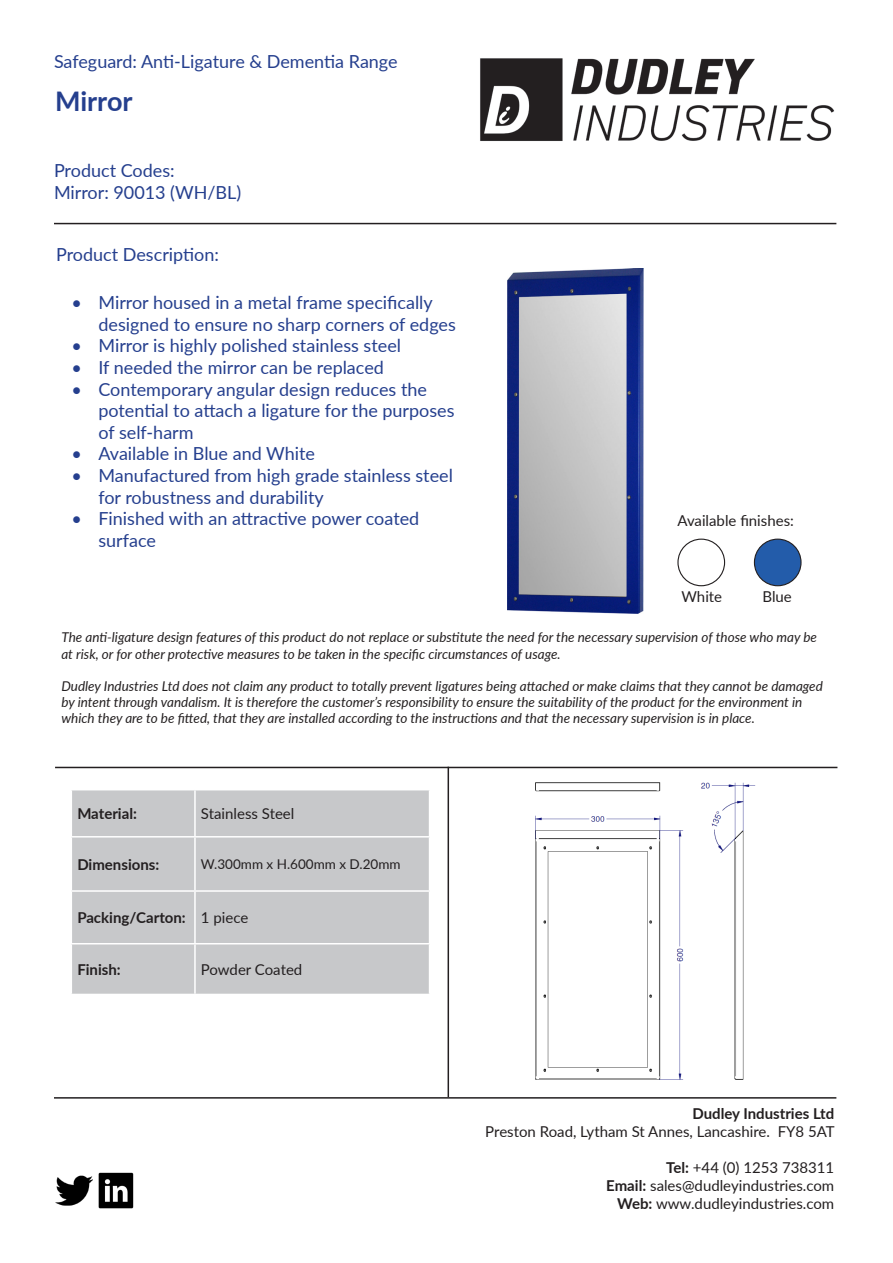
<style>
.page{position:relative;width:893px;height:1263px;background:#fff}
.page>*{position:absolute;margin:0;border:0;box-sizing:border-box;transform-origin:0 0}
.t1{font:700 27px "Lato";color:#253f8e}
.t2{font:18px/21.6px "Lato";color:#253f8e}
.t3{font:15px "Lato";color:#231f20}
.t4{font:700 15px "Lato";color:#231f20}
.t5{font:italic 13.5px/16.2px "Lato";color:#231f20}
.t6{font:13.5px "Lato";color:#231f20}
.s1{font-weight:700}
</style>
<div class="page">
<img style="left:508px;top:269px;width:135px;height:345px">
<hr style="left:54px;top:223px;width:782px;height:1px;background:#231f20">
<hr style="left:448px;top:767px;width:1px;height:330px;background:#231f20">
<div style="left:72px;top:790px;width:357px;height:204px;background:#c7c8ca"></div>
<hr style="left:194px;top:790px;width:2px;height:46px;background:#fff">
<hr style="left:71px;top:836px;width:124px;height:1px;background:#fff">
<hr style="left:195px;top:836px;width:235px;height:1px;background:#fff">
<hr style="left:194px;top:837px;width:2px;height:53px;background:#fff">
<hr style="left:71px;top:890px;width:124px;height:2px;background:#fff">
<hr style="left:195px;top:890px;width:235px;height:2px;background:#fff">
<hr style="left:194px;top:892px;width:2px;height:51px;background:#fff">
<hr style="left:71px;top:943px;width:124px;height:1px;background:#fff">
<hr style="left:195px;top:943px;width:235px;height:1px;background:#fff">
<hr style="left:194px;top:944px;width:2px;height:50px;background:#fff">
<hr style="left:54px;top:1097px;width:782px;height:1px;background:#231f20">
<hr style="left:55px;top:767px;width:782px;height:1px;background:#231f20">
<div style="left:677px;top:539px;width:48px;height:47px;border:1px solid #231f20;border-radius:50%"></div>
<div style="left:754px;top:539px;width:47px;height:47px;background:#235caa;border-radius:50%"></div>
<div style="left:754px;top:539px;width:48px;height:47px;border:1px solid #231f20;border-radius:50%"></div>
<img style="left:535px;top:782px;width:221px;height:298px">
<img style="left:480px;top:58px;width:354px;height:83px">
<img style="left:56px;top:1175px;width:37px;height:31px">
<img style="left:99px;top:1172px;width:35px;height:37px">
<p class="t2" style="left:54px;top:50px;width:345px">Safeguard: Anti-Ligature &amp; Dementia Range</p>
<p class="t1" style="left:55px;top:81px;width:79px">Mirror</p>
<p class="t2" style="left:54px;top:159px;width:122px">Product Codes:</p>
<p class="t2" style="left:54px;top:180px;width:189px">Mirror: 90013 (WH/BL)</p>
<p class="t2" style="left:56px;top:243px;width:164px">Product Description:</p>
<p class="t2" style="left:98px;top:291px;width:359px;text-indent:-27px">• Mirror housed in a metal frame specifically designed to ensure no sharp corners of edges</p>
<p class="t2" style="left:71px;top:334px;width:331px">• Mirror is highly polished stainless steel</p>
<p class="t2" style="left:71px;top:356px;width:314px">• If needed the mirror can be replaced</p>
<p class="t2" style="left:98px;top:377px;width:358px;text-indent:-27px">• Contemporary angular design reduces the potential to attach a ligature for the purposes of self-harm</p>
<p class="t2" style="left:71px;top:442px;width:245px">• Available in Blue and White</p>
<p class="t2" style="left:98px;top:464px;width:356px;text-indent:-27px">• Manufactured from high grade stainless steel for robustness and durability</p>
<p class="t2" style="left:98px;top:507px;width:322px;text-indent:-27px">• Finished with an attractive power coated surface</p>
<p class="t3" style="left:677px;top:510px;width:118px">Available finishes:</p>
<p class="t3" style="left:681px;top:586px;width:42px">White</p>
<p class="t3" style="left:762px;top:586px;width:31px">Blue</p>
<p class="t5" style="left:61px;top:629px;width:757px">The anti-ligature design features of this product do not replace or substitute the need for the necessary supervision of those who may be at risk, or for other protective measures to be taken in the specific circumstances of usage.</p>
<p class="t5" style="left:61px;top:677px;width:763px">Dudley Industries Ltd does not claim any product to totally prevent ligatures being attached or make claims that they cannot be damaged by intent through vandalism. It is therefore the customer’s responsibility to ensure the suitability of the product for the environment in which they are to be fitted, that they are installed according to the instructions and that the necessary supervision is in place.</p>
<p class="t4" style="left:77px;top:803px;width:61px">Material:</p>
<p class="t3" style="left:201px;top:803px;width:95px">Stainless Steel</p>
<p class="t4" style="left:77px;top:853px;width:84px">Dimensions:</p>
<p class="t6" style="left:201px;top:855px;width:201px">W.300mm x H.600mm x D.20mm</p>
<p class="t4" style="left:77px;top:907px;width:110px">Packing/Carton:</p>
<p class="t3" style="left:201px;top:907px;width:49px">1 piece</p>
<p class="t4" style="left:77px;top:959px;width:45px">Finish:</p>
<p class="t3" style="left:201px;top:959px;width:103px">Powder Coated</p>
<p class="t4" style="left:692px;top:1102px;width:143px">Dudley Industries Ltd</p>
<p class="t3" style="left:485px;top:1121px;width:351px">Preston Road, Lytham St Annes, Lancashire. FY8 5AT</p>
<p class="t3" style="left:666px;top:1157px;width:169px"><span class="s1">Tel:</span> +44 (0) 1253 738311</p>
<p class="t3" style="left:606px;top:1175px;width:229px"><span class="s1">Email:</span> sales@dudleyindustries.com</p>
<p class="t3" style="left:617px;top:1193px;width:218px"><span class="s1">Web:</span> www.dudleyindustries.com</p>
</div>
